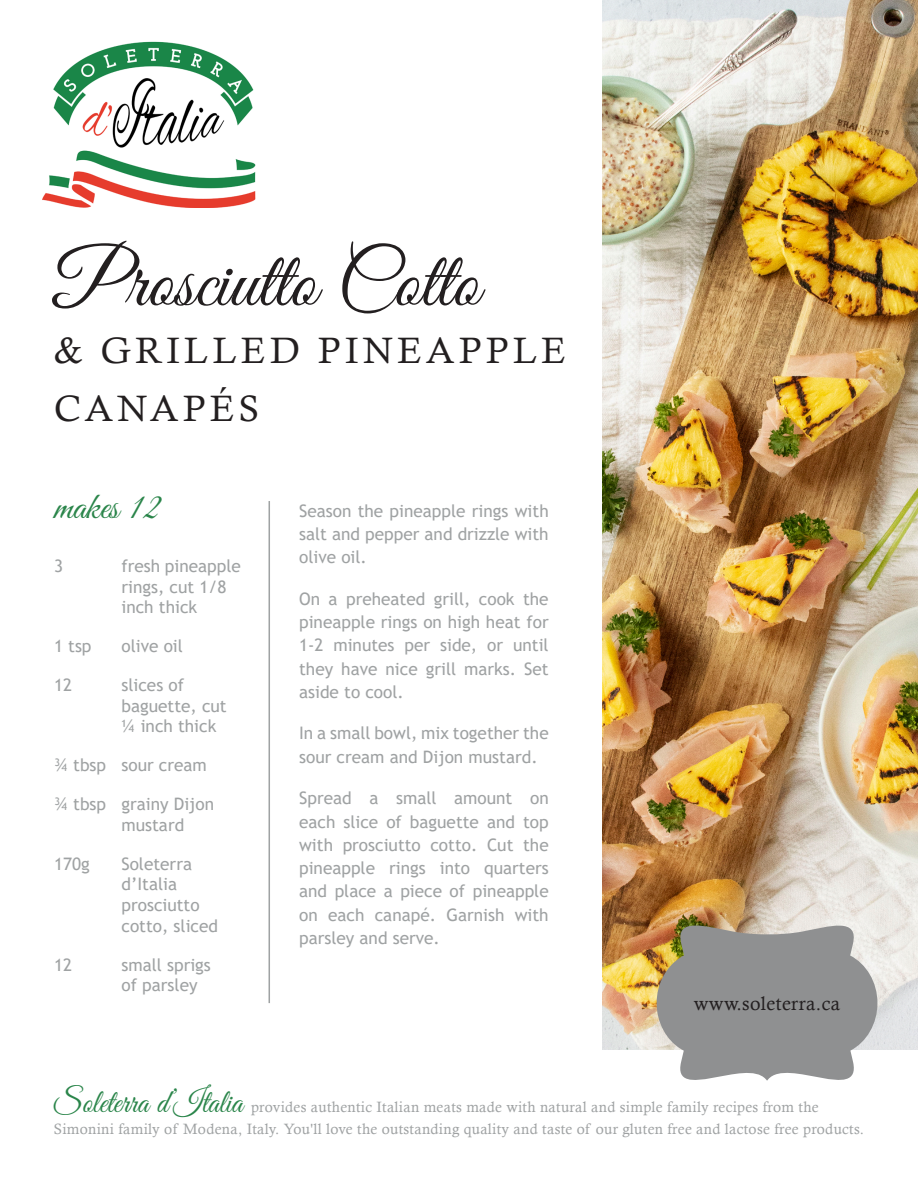
<style>
.page{position:relative;width:918px;height:1188px;background:#fff}
.page>*{position:absolute;margin:0;border:0;box-sizing:border-box;transform-origin:0 0}
.t1{font:79.8px "Great Vibes";color:#231f20}
.t2{font:37.65px "Great Vibes";color:#2a854a}
.t3{font:36.75px/58.1px "Calisto";letter-spacing:.12em;color:#231f20}
.t4{font:19.35px "Calisto";letter-spacing:.02em;color:#231f20}
.t5{font:17.25px/23.2px "Trebuchet MS";color:#9fa2a3}
.t6{font:15px/21.6px "Calisto";letter-spacing:.02em;color:#9fa2a3}
.s1{font-family:"Great Vibes";font-size:33.15px;color:#2a854a}
</style>
<div class="page">
<img style="left:603px;top:0;width:315px;height:1050px">
<img style="left:42px;top:41px;width:214px;height:166px">
<hr style="left:269px;top:501px;width:1px;height:502px;background:#9fa2a3">
<svg style="left:657px;top:917px;width:220px;height:164px;background:#a09e9a"></svg>
<p class="t1" style="left:54px;top:238px;width:427px">Prosciutto Cotto</p>
<p class="t3" style="left:54px;top:321px;width:514px">&amp; GRILLED PINEAPPLE<br>CANAPÉS</p>
<p class="t2" style="left:54px;top:486px;width:109px">makes 12</p>
<p class="t5" style="left:54px;top:554px;width:11px">3</p>
<p class="t5" style="left:122px;top:555px;width:121px;line-height:20.7px">fresh pineapple rings, cut 1/8 inch thick</p>
<p class="t5" style="left:54px;top:634px;width:39px">1 tsp</p>
<p class="t5" style="left:122px;top:634px;width:63px">olive oil</p>
<p class="t5" style="left:54px;top:673px;width:20px">12</p>
<p class="t5" style="left:122px;top:674px;width:107px;line-height:20.7px">slices of baguette, cut ¼ inch thick</p>
<p class="t5" style="left:54px;top:753px;width:154px">¾ tbsp sour cream</p>
<p class="t5" style="left:122px;top:794px;width:94px;line-height:20.7px;text-indent:-68px">¾ tbsp grainy Dijon mustard</p>
<p class="t5" style="left:54px;top:852px;width:37px">170g</p>
<p class="t5" style="left:121px;top:853px;width:98px;line-height:20.7px">Soleterra d’Italia prosciutto cotto, sliced</p>
<p class="t5" style="left:54px;top:953px;width:20px">12</p>
<p class="t5" style="left:122px;top:954px;width:91px;line-height:20.7px">small sprigs of parsley</p>
<p class="t5" style="left:299px;top:499px;width:251px;text-align:justify">Season the pineapple rings with salt and pepper and drizzle with olive oil.</p>
<p class="t5" style="left:299px;top:587px;width:251px;text-align:justify">On a preheated grill, cook the pineapple rings on high heat for 1-2 minutes per side, or until they have nice grill marks. Set aside to cool.</p>
<p class="t5" style="left:299px;top:722px;width:251px">In a small bowl, mix together the sour cream and Dijon mustard.</p>
<p class="t5" style="left:299px;top:786px;width:251px;text-align:justify">Spread a small amount on each slice of baguette and top with prosciutto cotto. Cut the pineapple rings into quarters and place a piece of pineapple on each canapé. Garnish with parsley and serve.</p>
<p class="t4" style="left:694px;top:992px;width:148px">www.soleterra.ca</p>
<p class="t6" style="left:54px;top:1096px;width:811px"><span class="s1">Soleterra d’Italia</span> provides authentic Italian meats made with natural and simple family recipes from the<br>Simonini family of Modena, Italy. You'll love the outstanding quality and taste of our gluten free and lactose free products.</p>
</div>
